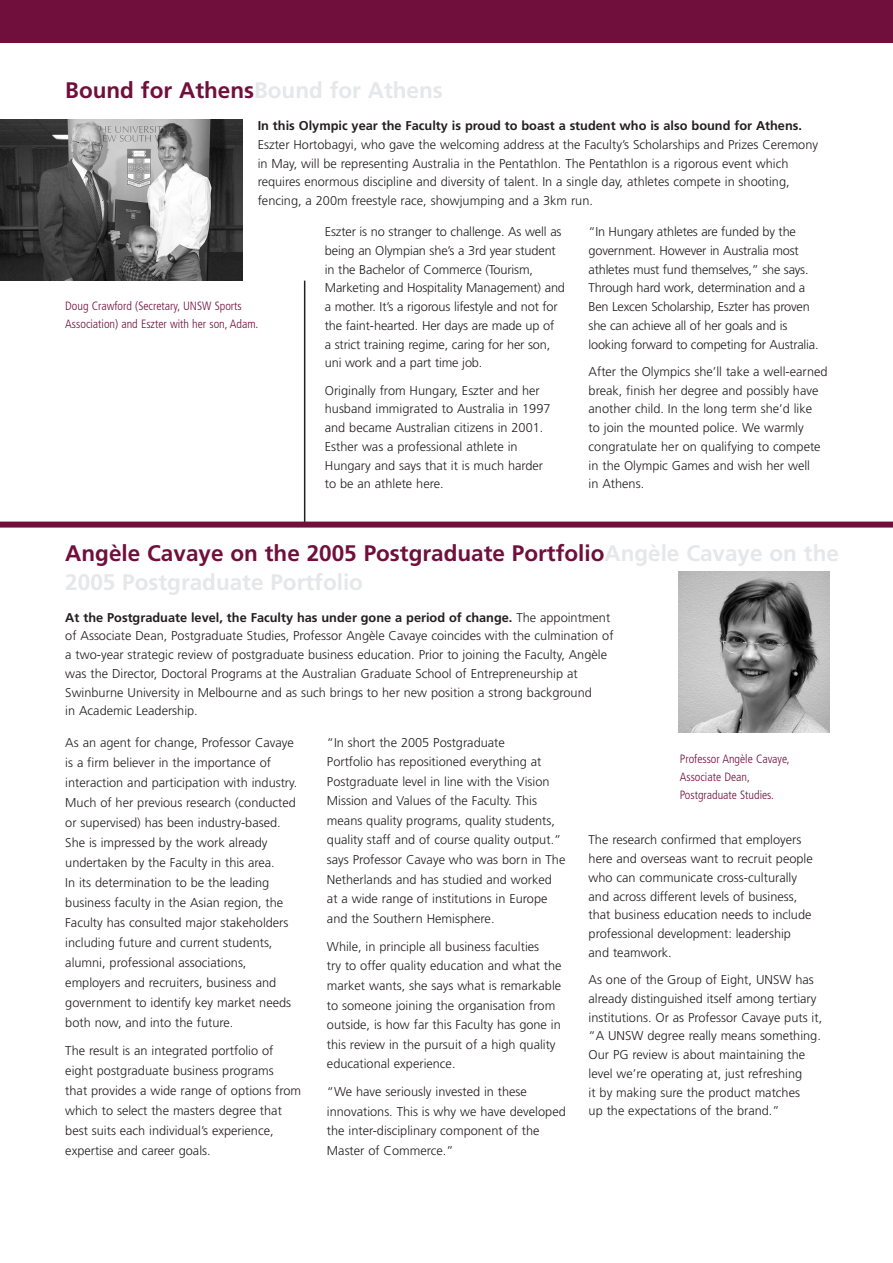
<style>
.page{position:relative;width:893px;height:1263px;background:#fff}
.page>*{position:absolute;margin:0;border:0;box-sizing:border-box;transform-origin:0 0}
.t1{font:700 22.5px/28.5px "Frutiger";color:#710f3c}
.t2{font:300 12.75px/18.8px "Frutiger";color:#231f20}
.t3{font:700 12.75px "Frutiger";color:#231f20}
.t4{font:300 condensed 12px/18px "Frutiger LT";color:#710f3c}
.s1{color:#e6e7e9}
.s2{font-weight:700}
</style>
<div class="page">
<div style="left:0;top:0;width:892px;height:43px;background:#710f3c"></div>
<img style="left:678px;top:571px;width:151px;height:162px">
<img style="left:0;top:119px;width:243px;height:162px">
<hr style="left:304px;top:281px;width:1px;height:244px;background:#231f20">
<div style="left:0;top:522px;width:892px;height:6px;background:#710f3c"></div>
<h1 class="t1" style="left:65px;top:78px;width:379px">Bound for Athens<span class="s1">Bound for Athens</span></h1>
<p class="t3" style="left:258px;top:121px;width:546px">In this Olympic year the Faculty is proud to boast a student who is also bound for Athens.</p>
<p class="t2" style="left:258px;top:136px;width:562px">Eszter Hortobagyi, who gave the welcoming address at the Faculty’s Scholarships and Prizes Ceremony in May, will be representing Australia in the Pentathlon. The Pentathlon is a rigorous event which requires enormous discipline and diversity of talent. In a single day, athletes compete in shooting, fencing, a 200m freestyle race, showjumping and a 3km run.</p>
<p class="t4" style="left:65px;top:299px;width:195px">Doug Crawford (Secretary, UNSW Sports<br>Association) and Eszter with her son, Adam.</p>
<p class="t2" style="left:325px;top:223px;width:242px">Eszter is no stranger to challenge. As well as being an Olympian she’s a 3rd year student in the Bachelor of Commerce (Tourism, Marketing and Hospitality Management) and a mother. It’s a rigorous lifestyle and not for the faint-hearted. Her days are made up of<br>a strict training regime, caring for her son, uni work and a part time job.</p>
<p class="t2" style="left:325px;top:382px;width:227px">Originally from Hungary, Eszter and her husband immigrated to Australia in 1997 and became Australian citizens in 2001.<br>Esther was a professional athlete in Hungary and says that it is much harder to be an athlete here.</p>
<p class="t2" style="left:588px;top:223px;width:231px">“In Hungary athletes are funded by the government. However in Australia most athletes must fund themselves,” she says.<br>Through hard work, determination and a Ben Lexcen Scholarship, Eszter has proven she can achieve all of her goals and is looking forward to competing for Australia.</p>
<p class="t2" style="left:588px;top:363px;width:240px">After the Olympics she’ll take a well-earned break, finish her degree and possibly have another child. In the long term she’d like<br>to join the mounted police. We warmly congratulate her on qualifying to compete in the Olympic Games and wish her well<br>in Athens.</p>
<h1 class="t1" style="left:65px;top:541px;width:775px">Angèle Cavaye on the 2005 Postgraduate Portfolio<span class="s1">Angèle Cavaye on the<br>2005 Postgraduate Portfolio</span></h1>
<p class="t2" style="left:65px;top:609px;width:549px"><span class="s2">At the Postgraduate level, the Faculty has under gone a period of change.</span> The appointment of Associate Dean, Postgraduate Studies, Professor Angèle Cavaye coincides with the culmination of a two-year strategic review of postgraduate business education. Prior to joining the Faculty, Angèle was the Director, Doctoral Programs at the Australian Graduate School of Entrepreneurship at Swinburne University in Melbourne and as such brings to her new position a strong background<br>in Academic Leadership.</p>
<p class="t2" style="left:65px;top:733px;width:233px;line-height:20px">As an agent for change, Professor Cavaye is a firm believer in the importance of interaction and participation with industry.<br>Much of her previous research (conducted or supervised) has been industry-based.<br>She is impressed by the work already undertaken by the Faculty in this area.<br>In its determination to be the leading business faculty in the Asian region, the Faculty has consulted major stakeholders including future and current students, alumni, professional associations, employers and recruiters, business and government to identify key market needs both now, and into the future.</p>
<p class="t2" style="left:65px;top:1042px;width:237px;line-height:20px">The result is an integrated portfolio of eight postgraduate business programs<br>that provides a wide range of options from which to select the masters degree that best suits each individual’s experience, expertise and career goals.</p>
<p class="t2" style="left:327px;top:733px;width:240px;line-height:19.5px">“In short the 2005 Postgraduate<br>Portfolio has repositioned everything at Postgraduate level in line with the Vision Mission and Values of the Faculty. This means quality programs, quality students, quality staff and of course quality output.” says Professor Cavaye who was born in The Netherlands and has studied and worked at a wide range of institutions in Europe and the Southern Hemisphere.</p>
<p class="t2" style="left:327px;top:938px;width:236px;line-height:19.5px">While, in principle all business faculties<br>try to offer quality education and what the market wants, she says what is remarkable to someone joining the organisation from outside, is how far this Faculty has gone in this review in the pursuit of a high quality educational experience.</p>
<p class="t2" style="left:327px;top:1083px;width:240px;line-height:19.5px">“We have seriously invested in these innovations. This is why we have developed the inter-disciplinary component of the Master of Commerce.”</p>
<p class="t4" style="left:679px;top:751px;width:111px">Professor Angèle Cavaye,<br>Associate Dean,<br>Postgraduate Studies.</p>
<p class="t2" style="left:588px;top:832px;width:226px">The research confirmed that employers here and overseas want to recruit people who can communicate cross-culturally and across different levels of business, that business education needs to include professional development: leadership and teamwork.</p>
<p class="t2" style="left:588px;top:971px;width:235px">As one of the Group of Eight, UNSW has already distinguished itself among tertiary institutions. Or as Professor Cavaye puts it, “A UNSW degree really means something.<br>Our PG review is about maintaining the level we’re operating at, just refreshing<br>it by making sure the product matches<br>up the expectations of the brand.”</p>
</div>
